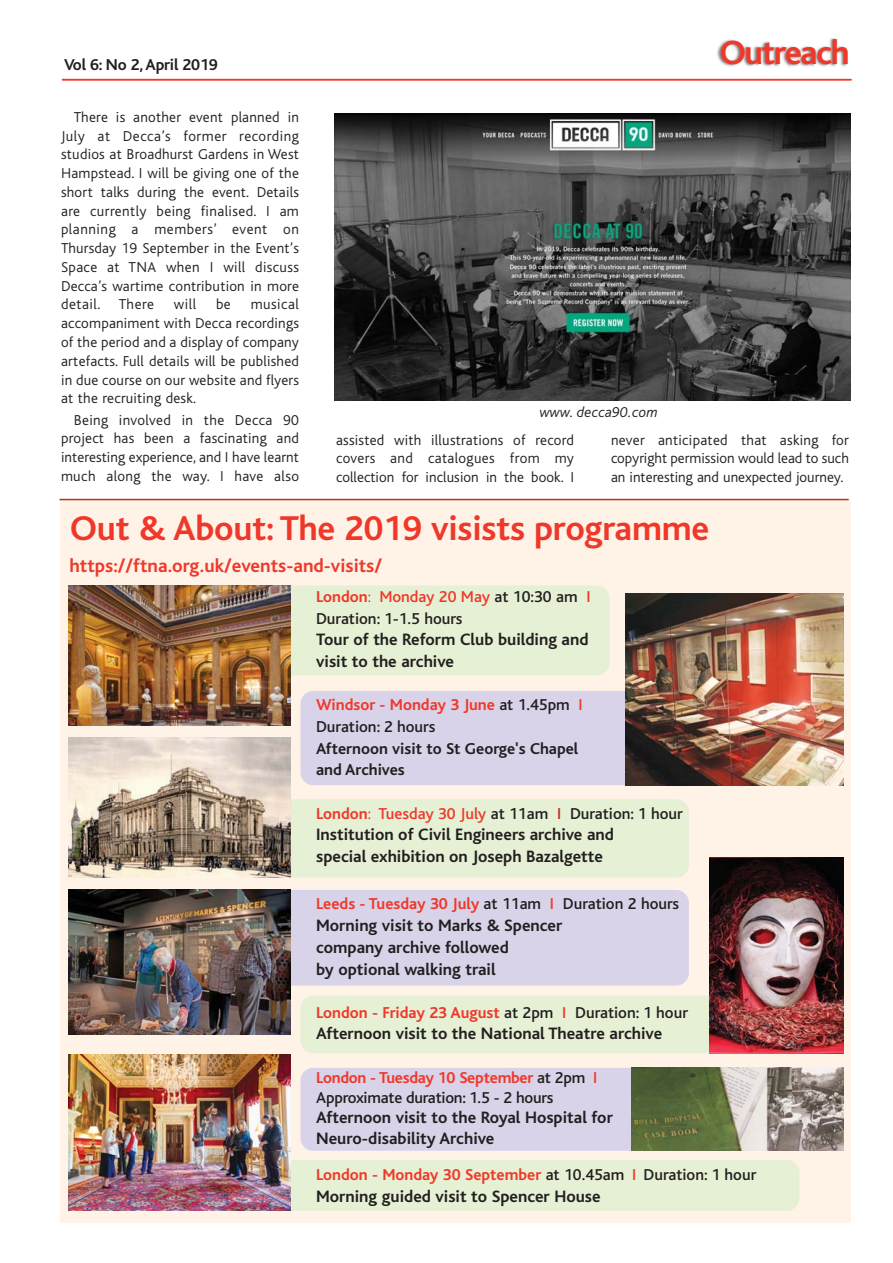
<style>
.page{position:relative;width:893px;height:1263px;background:#fff}
.page>*{position:absolute;margin:0;border:0;box-sizing:border-box;transform-origin:0 0}
.t1{font:700 36px "Bliss";letter-spacing:-.005em;color:#ef3829}
.t2{font:700 35.25px "Bliss";letter-spacing:-.045em;color:#ef3829}
.t3{font:700 19.5px "Bliss";color:#ef3829}
.t4{font:700 17.25px/21.8px "Bliss";color:#231f20}
.t5{font:500 16.5px/21.8px "Bliss";color:#231f20}
.t6{font:700 16.5px "Bliss";color:#ef3829}
.t7{font:700 16.5px/21.8px "Bliss";color:#231f20}
.t8{font:300 15px/18.8px "Bliss";letter-spacing:.015em;color:#231f20;text-align:justify}
.t9{font:italic 300 15px "Bliss";letter-spacing:.01em;color:#231f20}
.s1{font-weight:700;color:#ef3829}
.s2{font-weight:300;color:#ef3829}
.s3{color:#ef3829}
.s4{color:#c52d20}
.s5{font-weight:500;color:#231f20}
.s6{font-weight:500}
</style>
<div class="page">
<div style="left:60px;top:499px;width:790px;height:724px;background:#fff2e7"></div>
<div style="left:300px;top:1068px;width:526px;height:83px;background:#d9d3e9;border-radius:13px"></div>
<div style="left:224px;top:1160px;width:575px;height:51px;background:#e5f0d4;border-radius:13px"></div>
<div style="left:300px;top:996px;width:543px;height:57px;background:#e5f0d4;border-radius:13px"></div>
<div style="left:272px;top:890px;width:417px;height:95px;background:#d9d3e9;border-radius:13px"></div>
<div style="left:300px;top:691px;width:525px;height:94px;background:#d9d3e9;border-radius:13px"></div>
<div style="left:217px;top:799px;width:472px;height:78px;background:#e5f0d4;border-radius:13px"></div>
<div style="left:81px;top:585px;width:528px;height:90px;background:#e5f0d4;border-radius:13px"></div>
<img style="left:61px;top:38px;width:791px;height:43px">
<hr style="left:62px;top:79px;width:789px;height:1px;background:#ef3829">
<img style="left:334px;top:113px;width:516px;height:287px">
<img style="left:68px;top:585px;width:223px;height:141px">
<img style="left:68px;top:737px;width:223px;height:140px">
<img style="left:68px;top:1054px;width:223px;height:157px">
<img style="left:709px;top:858px;width:134px;height:195px">
<img style="left:68px;top:890px;width:223px;height:144px">
<hr style="left:60px;top:499px;width:789px;height:1px;background:#c52d20">
<img style="left:625px;top:593px;width:218px;height:192px">
<img style="left:632px;top:1068px;width:211px;height:83px">
<p class="t7" style="left:64px;top:55px;width:155px">Vol 6: No 2, April 2019</p>
<h2 class="t2" style="left:720px;top:39px;width:131px">Outreach</h2>
<p class="t8" style="left:61px;top:109px;width:239px;text-indent:13px">There is another event planned in July at Decca’s former recording studios at Broadhurst Gardens in West Hampstead. I will be giving one of the short talks during the event. Details are currently being finalised. I am planning a members’ event on Thursday 19 September in the Event’s Space at TNA when I will discuss Decca’s wartime contribution in more detail. There</p>
<p class="t8" style="left:61px;top:297px;width:239px;text-indent:190px">musical accompaniment with Decca recordings of the period and a display of company artefacts. Full details will be published in due course on our website and flyers at the recruiting desk.</p>
<p class="t8" style="left:61px;top:412px;width:239px;text-indent:13px">Being involved in the Decca 90 project has been a fascinating and interesting experience, and I have learnt much along the way. I have also</p>
<p class="t8" style="left:174px;top:297px;width:24px">will</p>
<p class="t8" style="left:216px;top:297px;width:16px">be</p>
<p class="t9" style="left:540px;top:406px;width:120px">www. decca90.com</p>
<p class="t8" style="left:336px;top:432px;width:239px">assisted with illustrations of record covers and catalogues from my collection for inclusion in the book. I</p>
<p class="t8" style="left:611px;top:432px;width:239px">never anticipated that asking for copyright permission would lead to such an interesting and unexpected journey.</p>
<h1 class="t1" style="left:70px;top:514px;width:641px">Out &amp; About: The 2019 visists programme</h1>
<h3 class="t3" style="left:70px;top:558px;width:314px">https://ftna.org.uk/events-and-visits/</h3>
<p class="t5" style="left:316px;top:587px;width:276px"><span class="s1">London</span><span class="s2">:</span> <span class="s3">Monday 20 May</span> at 10:30 am <span class="s3">I<br></span>Duration: 1-1.5 hours</p>
<p class="t4" style="left:316px;top:630px;width:274px">Tour of the Reform Club building and visit to the archive</p>
<p class="t5" style="left:316px;top:695px;width:268px"><span class="s1">Windsor - Monday 3 June</span> at 1.45pm <span class="s3">I<br></span>Duration: 2 hours</p>
<p class="t7" style="left:316px;top:739px;width:264px">Afternoon visit to St George's Chapel and Archives</p>
<p class="t5" style="left:316px;top:804px;width:368px"><span class="s1">London</span><span class="s2">:</span> <span class="s3">Tuesday 30 July</span> at 11am <span class="s4">I</span> Duration: 1 hour</p>
<p class="t4" style="left:316px;top:825px;width:299px">Institution of Civil Engineers archive and special exhibition on Joseph Bazalgette</p>
<p class="t5" style="left:316px;top:894px;width:365px"><span class="s1">Leeds - Tuesday 30 July</span> at 11am <span class="s3">I</span> Duration 2 hours</p>
<p class="t4" style="left:316px;top:916px;width:248px">Morning visit to Marks &amp; Spencer company archive followed<br>by optional walking trail</p>
<p class="t6" style="left:316px;top:1006px;width:373px">London - Friday 23 August <span class="s5">at 2pm</span> <span class="s6">I</span> <span class="s5">Duration: 1 hour</span></p>
<p class="t4" style="left:316px;top:1024px;width:348px">Afternoon visit to the National Theatre archive</p>
<p class="t5" style="left:316px;top:1069px;width:283px;line-height:20.2px"><span class="s1">London - Tuesday 10 September</span> at 2pm <span class="s3">I<br></span>Approximate duration: 1.5 - 2 hours</p>
<p class="t4" style="left:316px;top:1109px;width:298px;line-height:20.2px">Afternoon visit to the Royal Hospital for<br>Neuro-disability Archive</p>
<p class="t6" style="left:316px;top:1169px;width:442px">London - Monday 30 September <span class="s5">at 10.45am</span> <span class="s6">I</span> <span class="s5">Duration: 1 hour</span></p>
<p class="t4" style="left:316px;top:1187px;width:286px">Morning guided visit to Spencer House</p>
</div>
